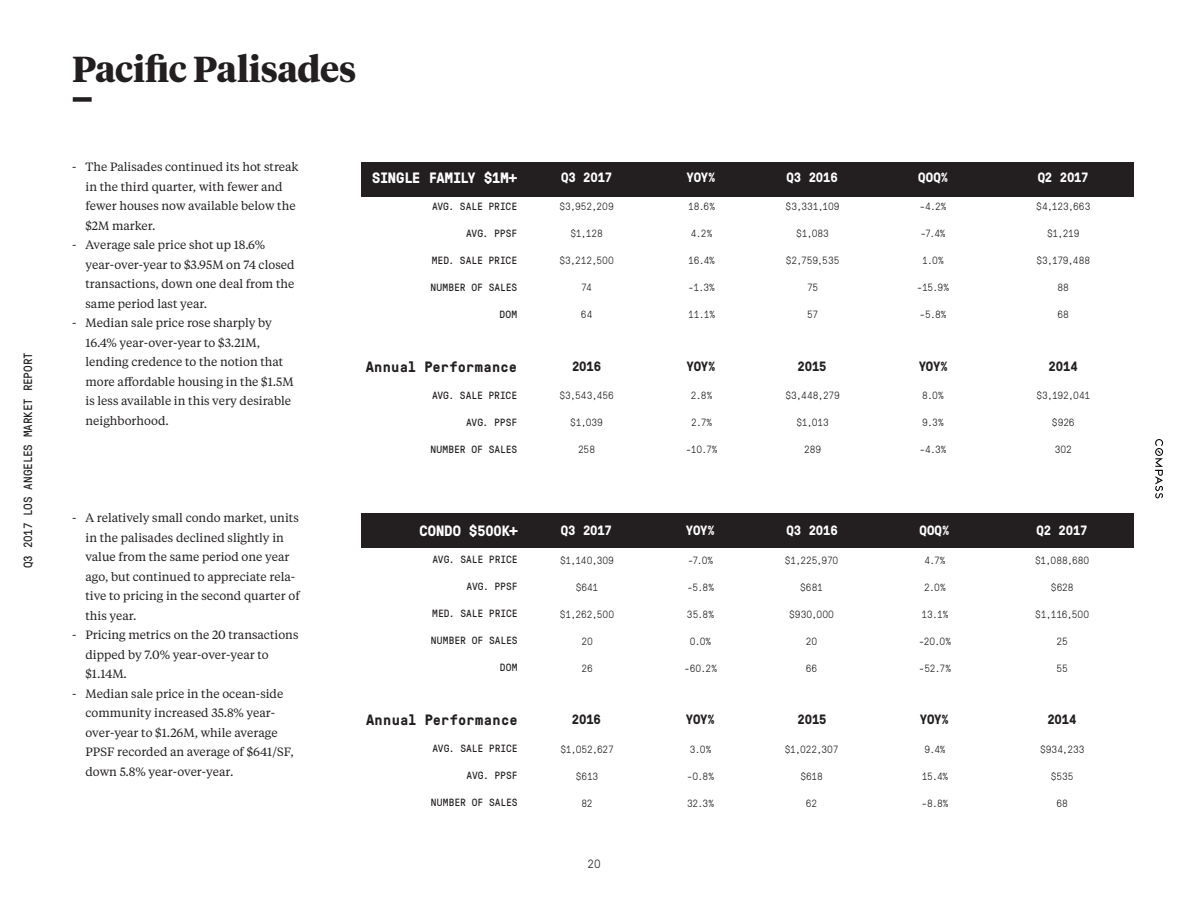
<style>
.page{position:relative;width:1188px;height:918px;background:#fff}
.page>*{position:absolute;margin:0;border:0;box-sizing:border-box;transform-origin:0 0}
.t1{font:700 36px "Tiempos Headline";letter-spacing:-.005em;color:#231f20}
.t2{font:700 15px "GT Pressura Mono";letter-spacing:.015em;color:#231f20}
.t3{font:700 15px "GT Pressura Mono";letter-spacing:-.01em;color:#fff}
.t4{font:700 13.5px "GT Pressura Mono";letter-spacing:-.015em;color:#fff}
.t5{font:700 13.5px "GT Pressura Mono";letter-spacing:-.015em;color:#231f20}
.t6{font:12px/19.5px "Tiempos Text";color:#231f20}
.t7{font:12px "GT Pressura Mono";letter-spacing:-.01em;color:#231f20}
.t8{font:300 12px "GT Pressura Mono";color:#231f20}
.t9{font:300 10.5px "GT Pressura Mono";letter-spacing:-.01em;color:#231f20}
.t10{font:10.5px "GT Pressura Mono";letter-spacing:-.005em;color:#231f20}
</style>
<div class="page">
<svg style="left:1155px;top:439px;width:8px;height:59px"></svg>
<div style="left:73px;top:97px;width:19px;height:5px;background:#231f20"></div>
<div style="left:362px;top:513px;width:772px;height:34px;background:#231f20"></div>
<div style="left:362px;top:162px;width:772px;height:34px;background:#231f20"></div>
<p class="t7" style="left:19px;top:568px;width:218px;rotate:-90deg">Q3 2017 LOS ANGELES MARKET REPORT</p>
<h1 class="t1" style="left:72px;top:44px;width:286px">Pacific Palisades</h1>
<p class="t6" style="left:86px;top:157px;width:214px;text-indent:-14px">- The Palisades continued its hot streak in the third quarter, with fewer and fewer houses now available below the $2M marker.</p>
<p class="t6" style="left:86px;top:235px;width:211px;text-indent:-14px">- Average sale price shot up 18.6% year-over-year to $3.95M on 74 closed transactions, down one deal from the same period last year.</p>
<p class="t6" style="left:86px;top:313px;width:210px;text-indent:-14px">- Median sale price rose sharply by<br>16.4% year-over-year to $3.21M, lending credence to the notion that more affordable housing in the $1.5M is less available in this very desirable neighborhood.</p>
<p class="t6" style="left:86px;top:508px;width:216px;text-indent:-14px">- A relatively small condo market, units in the palisades declined slightly in value from the same period one year ago, but continued to appreciate rela&shy;tive to pricing in the second quarter of this year.</p>
<p class="t6" style="left:86px;top:625px;width:214px;text-indent:-14px">- Pricing metrics on the 20 transactions dipped by 7.0% year-over-year to $1.14M.</p>
<p class="t6" style="left:86px;top:683px;width:210px;text-indent:-14px">- Median sale price in the ocean-side community increased 35.8% year&shy;over-year to $1.26M, while average PPSF recorded an average of $641/SF, down 5.8% year-over-year.</p>
<p class="t3" style="left:372px;top:167px;width:147px">SINGLE FAMILY $1M+</p>
<p class="t10" style="left:432px;top:199px;width:87px">AVG. SALE PRICE</p>
<p class="t10" style="left:466px;top:226px;width:52px">AVG. PPSF</p>
<p class="t10" style="left:432px;top:253px;width:87px">MED. SALE PRICE</p>
<p class="t10" style="left:430px;top:280px;width:88px">NUMBER OF SALES</p>
<p class="t10" style="left:499px;top:307px;width:19px">DOM</p>
<p class="t2" style="left:366px;top:356px;width:153px">Annual Performance</p>
<p class="t10" style="left:432px;top:388px;width:87px">AVG. SALE PRICE</p>
<p class="t10" style="left:466px;top:415px;width:52px">AVG. PPSF</p>
<p class="t10" style="left:430px;top:442px;width:88px">NUMBER OF SALES</p>
<p class="t3" style="left:420px;top:520px;width:99px">CONDO $500K+</p>
<p class="t10" style="left:433px;top:552px;width:87px">AVG. SALE PRICE</p>
<p class="t10" style="left:467px;top:579px;width:52px">AVG. PPSF</p>
<p class="t10" style="left:432px;top:606px;width:87px">MED. SALE PRICE</p>
<p class="t10" style="left:431px;top:633px;width:88px">NUMBER OF SALES</p>
<p class="t10" style="left:500px;top:660px;width:19px">DOM</p>
<p class="t2" style="left:366px;top:709px;width:153px">Annual Performance</p>
<p class="t10" style="left:433px;top:741px;width:87px">AVG. SALE PRICE</p>
<p class="t10" style="left:467px;top:768px;width:52px">AVG. PPSF</p>
<p class="t10" style="left:431px;top:795px;width:88px">NUMBER OF SALES</p>
<p class="t4" style="left:561px;top:168px;width:53px">Q3 2017</p>
<p class="t9" style="left:559px;top:199px;width:56px">$3,952,209</p>
<p class="t9" style="left:570px;top:226px;width:34px">$1,128</p>
<p class="t9" style="left:559px;top:253px;width:56px">$3,212,500</p>
<p class="t9" style="left:581px;top:280px;width:12px">74</p>
<p class="t9" style="left:581px;top:307px;width:13px">64</p>
<p class="t5" style="left:572px;top:357px;width:31px">2016</p>
<p class="t9" style="left:559px;top:388px;width:56px">$3,543,456</p>
<p class="t9" style="left:570px;top:415px;width:34px">$1,039</p>
<p class="t9" style="left:578px;top:442px;width:19px">258</p>
<p class="t4" style="left:561px;top:521px;width:53px">Q3 2017</p>
<p class="t9" style="left:560px;top:553px;width:56px">$1,140,309</p>
<p class="t9" style="left:576px;top:580px;width:24px">$641</p>
<p class="t9" style="left:560px;top:607px;width:56px">$1,262,500</p>
<p class="t9" style="left:581px;top:634px;width:13px">20</p>
<p class="t9" style="left:581px;top:661px;width:13px">26</p>
<p class="t5" style="left:572px;top:710px;width:31px">2016</p>
<p class="t9" style="left:560px;top:742px;width:55px">$1,052,627</p>
<p class="t9" style="left:576px;top:769px;width:24px">$613</p>
<p class="t9" style="left:581px;top:796px;width:13px">82</p>
<p class="t8" style="left:587px;top:855px;width:15px">20</p>
<p class="t4" style="left:687px;top:168px;width:31px">YOY%</p>
<p class="t4" style="left:786px;top:168px;width:53px">Q3 2016</p>
<p class="t9" style="left:688px;top:199px;width:29px">18.6%</p>
<p class="t9" style="left:691px;top:226px;width:23px">4.2%</p>
<p class="t9" style="left:688px;top:253px;width:28px">16.4%</p>
<p class="t9" style="left:688px;top:280px;width:28px">-1.3%</p>
<p class="t9" style="left:688px;top:307px;width:28px">11.1%</p>
<p class="t9" style="left:786px;top:199px;width:56px">$3,331,109</p>
<p class="t9" style="left:796px;top:226px;width:34px">$1,083</p>
<p class="t9" style="left:786px;top:253px;width:55px">$2,759,535</p>
<p class="t9" style="left:807px;top:280px;width:13px">75</p>
<p class="t9" style="left:807px;top:307px;width:13px">57</p>
<p class="t5" style="left:687px;top:357px;width:31px">YOY%</p>
<p class="t5" style="left:798px;top:357px;width:31px">2015</p>
<p class="t9" style="left:691px;top:388px;width:23px">2.8%</p>
<p class="t9" style="left:691px;top:415px;width:23px">2.7%</p>
<p class="t9" style="left:686px;top:442px;width:33px">-10.7%</p>
<p class="t9" style="left:786px;top:388px;width:56px">$3,448,279</p>
<p class="t9" style="left:796px;top:415px;width:34px">$1,013</p>
<p class="t9" style="left:804px;top:442px;width:19px">289</p>
<p class="t4" style="left:686px;top:521px;width:31px">YOY%</p>
<p class="t4" style="left:786px;top:521px;width:53px">Q3 2016</p>
<p class="t9" style="left:688px;top:553px;width:27px">-7.0%</p>
<p class="t9" style="left:687px;top:580px;width:28px">-5.8%</p>
<p class="t9" style="left:687px;top:607px;width:29px">35.8%</p>
<p class="t9" style="left:690px;top:634px;width:23px">0.0%</p>
<p class="t9" style="left:684px;top:661px;width:35px">-60.2%</p>
<p class="t9" style="left:785px;top:553px;width:55px">$1,225,970</p>
<p class="t9" style="left:800px;top:580px;width:24px">$681</p>
<p class="t9" style="left:789px;top:607px;width:46px">$930,000</p>
<p class="t9" style="left:806px;top:634px;width:13px">20</p>
<p class="t9" style="left:806px;top:661px;width:13px">66</p>
<p class="t5" style="left:686px;top:710px;width:31px">YOY%</p>
<p class="t5" style="left:798px;top:710px;width:31px">2015</p>
<p class="t9" style="left:690px;top:742px;width:23px">3.0%</p>
<p class="t9" style="left:687px;top:769px;width:29px">-0.8%</p>
<p class="t9" style="left:687px;top:796px;width:29px">32.3%</p>
<p class="t9" style="left:785px;top:742px;width:55px">$1,022,307</p>
<p class="t9" style="left:800px;top:769px;width:24px">$618</p>
<p class="t9" style="left:806px;top:796px;width:13px">62</p>
<p class="t4" style="left:918px;top:168px;width:31px">QOQ%</p>
<p class="t9" style="left:920px;top:199px;width:29px">-4.2%</p>
<p class="t9" style="left:921px;top:226px;width:27px">-7.4%</p>
<p class="t9" style="left:922px;top:253px;width:23px">1.0%</p>
<p class="t9" style="left:917px;top:280px;width:34px">-15.9%</p>
<p class="t9" style="left:920px;top:307px;width:28px">-5.8%</p>
<p class="t5" style="left:919px;top:357px;width:31px">YOY%</p>
<p class="t9" style="left:922px;top:388px;width:23px">8.0%</p>
<p class="t9" style="left:922px;top:415px;width:23px">9.3%</p>
<p class="t9" style="left:920px;top:442px;width:29px">-4.3%</p>
<p class="t4" style="left:920px;top:521px;width:31px">QOQ%</p>
<p class="t9" style="left:924px;top:553px;width:23px">4.7%</p>
<p class="t9" style="left:924px;top:580px;width:23px">2.0%</p>
<p class="t9" style="left:922px;top:607px;width:28px">13.1%</p>
<p class="t9" style="left:919px;top:634px;width:34px">-20.0%</p>
<p class="t9" style="left:919px;top:661px;width:34px">-52.7%</p>
<p class="t5" style="left:920px;top:710px;width:31px">YOY%</p>
<p class="t9" style="left:924px;top:742px;width:23px">9.4%</p>
<p class="t9" style="left:922px;top:769px;width:28px">15.4%</p>
<p class="t9" style="left:921px;top:796px;width:29px">-8.8%</p>
<p class="t4" style="left:1038px;top:168px;width:53px">Q2 2017</p>
<p class="t9" style="left:1036px;top:199px;width:56px">$4,123,663</p>
<p class="t9" style="left:1047px;top:226px;width:34px">$1,219</p>
<p class="t9" style="left:1036px;top:253px;width:55px">$3,179,488</p>
<p class="t9" style="left:1058px;top:280px;width:13px">88</p>
<p class="t9" style="left:1058px;top:307px;width:13px">68</p>
<p class="t5" style="left:1049px;top:357px;width:31px">2014</p>
<p class="t9" style="left:1036px;top:388px;width:55px">$3,192,041</p>
<p class="t9" style="left:1052px;top:415px;width:24px">$926</p>
<p class="t9" style="left:1055px;top:442px;width:19px">302</p>
<p class="t4" style="left:1036px;top:521px;width:53px">Q2 2017</p>
<p class="t9" style="left:1035px;top:553px;width:56px">$1,088,680</p>
<p class="t9" style="left:1051px;top:580px;width:24px">$628</p>
<p class="t9" style="left:1035px;top:607px;width:55px">$1,116,500</p>
<p class="t9" style="left:1057px;top:634px;width:13px">25</p>
<p class="t9" style="left:1057px;top:661px;width:13px">55</p>
<p class="t5" style="left:1047px;top:710px;width:31px">2014</p>
<p class="t9" style="left:1040px;top:742px;width:46px">$934,233</p>
<p class="t9" style="left:1051px;top:769px;width:24px">$535</p>
<p class="t9" style="left:1057px;top:796px;width:13px">68</p>
</div>
